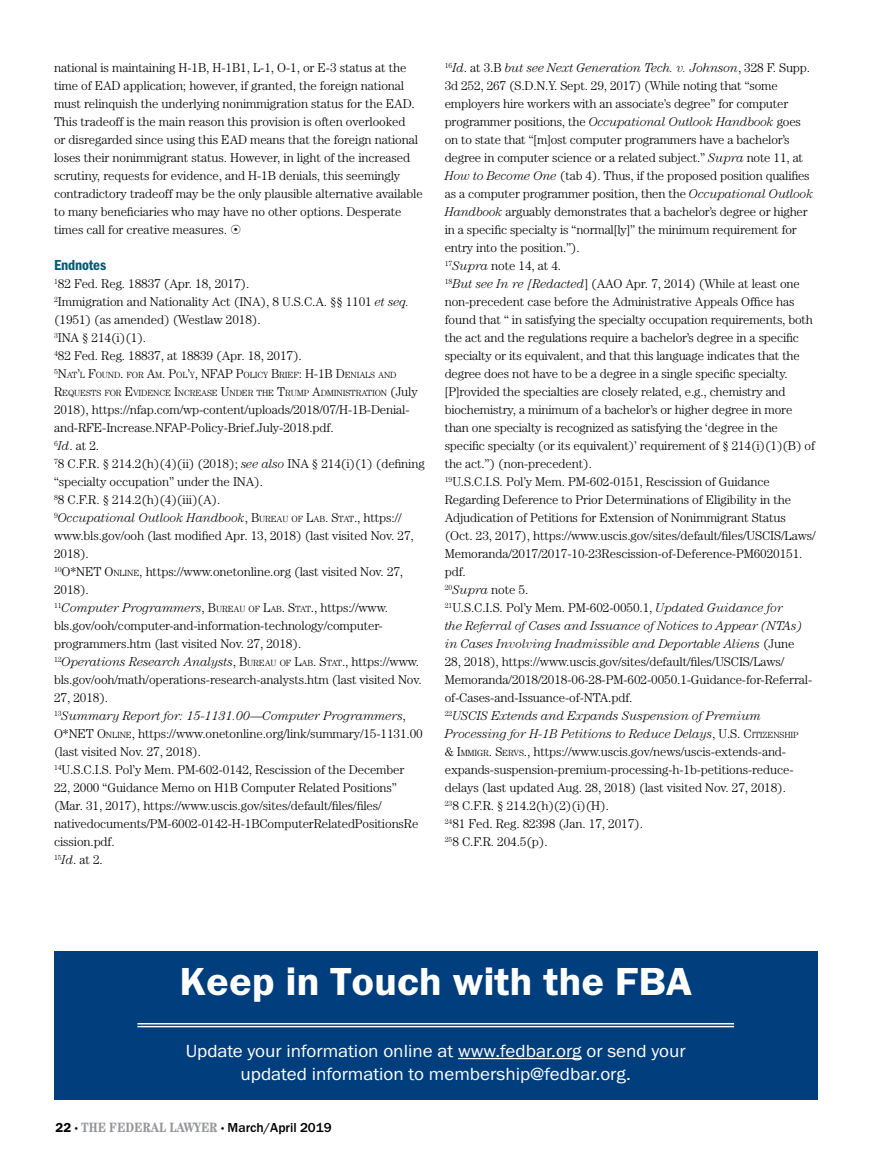
<style>
.page{position:relative;width:885px;height:1175px;background:#fff}
.page>*{position:absolute;margin:0;border:0;box-sizing:border-box;transform-origin:0 0}
.t1{font:40.5px "Franklin Gothic URW Dem";color:#fff;scale:1.05 1}
.t2{font:18.15px/23.1px "Franklin Gothic URW Boo";color:#fff;text-align:center;scale:1.05 1}
.t3{font:15px "Franklin Gothic URW Con Dem";letter-spacing:-.01em;color:#005978}
.t4{font:700 condensed 13.5px "Century Std";color:#939598}
.t5{font:300 12.75px/18px "Century Std";letter-spacing:-.01em;color:#000}
.t6{font:300 8.85px/18px "Century Std";letter-spacing:-.015em;color:#000}
.s1{font-style:italic}
.s2{font-size:12.75px}
.s3{font-style:inherit}
.s4{font-size:8.85px}
.s5{font-family:"Franklin Gothic URW Dem";font-weight:400;font-stretch:normal;color:#000}
.s6{font-weight:300;font-size:7.5px;color:#000}
.s7{font-family:"Franklin Gothic URW";font-weight:500;font-stretch:normal;color:#000}
</style>
<div class="page">
<div style="left:54px;top:951px;width:763px;height:148px;background:#003e7e"></div>
<hr style="left:458px;top:1058px;width:123px;height:1px;background:#fff">
<hr style="left:137px;top:1023px;width:596px;height:1px;background:#fff">
<hr style="left:137px;top:1025px;width:596px;height:2px;background:#fff">
<p class="t5" style="left:54px;top:58px;width:370px">national is maintaining H-1B, H-1B1, L-1, O-1, or E-3 status at the time of EAD application; however, if granted, the foreign national must relinquish the underlying nonimmigration status for the EAD.<br>This tradeoff is the main reason this provision is often overlooked<br>or disregarded since using this EAD means that the foreign national loses their nonimmigrant status. However, in light of the increased scrutiny, requests for evidence, and H-1B denials, this seemingly contradictory tradeoff may be the only plausible alternative available to many beneficiaries who may have no other options. Desperate times call for creative measures.</p>
<p class="t3" style="left:54px;top:255px;width:54px">Endnotes</p>
<p class="t5" style="left:54px;top:274px;width:357px"><sup>1</sup>82 Fed. Reg. 18837 (Apr. 18, 2017).<br><sup>2</sup>Immigration and Nationality Act (INA), 8 U.S.C.A. §§ 1101 <span class="s1">et seq. </span>(1951) (as amended) (Westlaw 2018).<br><sup>3</sup>INA § 214(i)(1).<br><sup>4</sup>82 Fed. Reg. 18837, at 18839 (Apr. 18, 2017).</p>
<p class="t6" style="left:54px;top:366px;width:365px"><sup>5</sup><span class="s2">N</span>AT<span class="s2">’</span>L <span class="s2">F</span>OUND<span class="s2">.</span> FOR <span class="s2">A</span>M<span class="s2">. P</span>OL<span class="s2">’</span>Y<span class="s2">, NFAP P</span>OLICY <span class="s2">B</span>RIEF<span class="s2">: H-1B D</span>ENIALS AND<br><span class="s2">R</span>EQUESTS FOR <span class="s2">E</span>VIDENCE <span class="s2">I</span>NCREASE <span class="s2">U</span>NDER THE <span class="s2">T</span>RUMP <span class="s2">A</span>DMINISTRATION <span class="s2">(July</span></p>
<p class="t5" style="left:54px;top:400px;width:372px">2018), https://nfap.com/wp-content/uploads/2018/07/H-1B-Denial&shy;and-RFE-Increase.NFAP-Policy-Brief.July-2018.pdf.<br><sup>6</sup><span class="s1">Id</span>. at 2.<br><sup>7</sup>8 C.F.R. § 214.2(h)(4)(ii) (2018); <span class="s1">see also</span> INA § 214(i)(1) (defining “specialty occupation” under the INA).<br><sup>8</sup>8 C.F.R. § 214.2(h)(4)(iii)(A).<br><sup>9</sup><span class="s1">Occupational Outlook Handbook</span>, <span class="s3">B</span><span class="s4">UREAU OF</span> <span class="s3">L</span><span class="s4">AB</span> <span class="s3">. S</span><span class="s4">TAT</span> <span class="s3">.,</span> https:// www.bls.gov/ooh (last modified Apr. 13, 2018) (last visited Nov. 27, 2018).<br><sup>10</sup><span class="s3">O*NE T O</span><span class="s4">NLINE</span>, https://www.onetonline.org (last visited Nov. 27, 2018).<br><sup>11</sup><span class="s1">Computer Programmers</span>, <span class="s3">B</span><span class="s4">UREAU OF</span> <span class="s3">L</span><span class="s4">AB</span> <span class="s3">. S</span><span class="s4">TAT</span> <span class="s3">.,</span> https://www. bls.gov/ooh/computer-and-information-technology/computer&shy;programmers.htm (last visited Nov. 27, 2018).<br><sup>12</sup><span class="s1">Operations Research Analysts</span>, <span class="s3">B</span><span class="s4">UREAU OF</span> <span class="s3">L</span><span class="s4">AB</span> <span class="s3">. S</span><span class="s4">TAT</span> <span class="s3">.,</span> https://www. bls.gov/ooh/math/operations-research-analysts.htm (last visited Nov.<br>27, 2018).<br><sup>13</sup><span class="s1">Summary Report for: 15-1131.00—Computer Programmers</span>, <span class="s3">O*NE T O</span><span class="s4">NLINE</span>, https://www.onetonline.org/link/summary/15-1131.00 (last visited Nov. 27, 2018).<br><sup>14</sup>U.S.C.I.S. Pol’y Mem. PM-602-0142, Rescission of the December<br>22, 2000 “Guidance Memo on H1B Computer Related Positions” (Mar. 31, 2017), https://www.uscis.gov/sites/default/files/files/ nativedocuments/PM-6002-0142-H-1BComputerRelatedPositionsRe cission.pdf.<br><sup>15</sup><span class="s1">Id</span>. at 2.</p>
<p class="t5" style="left:444px;top:58px;width:372px"><sup>16</sup><span class="s1">Id</span>. at 3.B <span class="s1">but see Next Generation Tech. v. Johnson</span>, 328 F. Supp.<br>3d 252, 267 (S.D.N.Y. Sept. 29, 2017) (While noting that “some employers hire workers with an associate’s degree” for computer programmer positions, the <span class="s1">Occupational Outlook Handbook</span> goes on to state that “[m]ost computer programmers have a bachelor’s degree in computer science or a related subject.” <span class="s1">Supra</span> note 11, at <span class="s1">How to Become One</span> (tab 4). Thus, if the proposed position qualifies as a computer programmer position, then the <span class="s1">Occupational Outlook Handbook</span> arguably demonstrates that a bachelor’s degree or higher in a specific specialty is “normal[ly]” the minimum requirement for entry into the position.”).<br><sup>17</sup><span class="s1">Supra</span> note 14, at 4.<br><sup>18</sup><span class="s1">But see In re [Redacted</span>] (AAO Apr. 7, 2014) (While at least one non-precedent case before the Administrative Appeals Office has found that “ in satisfying the specialty occupation requirements, both the act and the regulations require a bachelor’s degree in a specific specialty or its equivalent, and that this language indicates that the degree does not have to be a degree in a single specific specialty. [P]rovided the specialties are closely related, e.g., chemistry and biochemistry, a minimum of a bachelor’s or higher degree in more than one specialty is recognized as satisfying the ‘degree in the specific specialty (or its equivalent)’ requirement of § 214(i)(1)(B) of the act.”) (non-precedent).<br><sup>19</sup>U.S.C.I.S. Pol’y Mem. PM-602-0151, Rescission of Guidance Regarding Deference to Prior Determinations of Eligibility in the Adjudication of Petitions for Extension of Nonimmigrant Status (Oct. 23, 2017), https://www.uscis.gov/sites/default/files/USCIS/Laws/ Memoranda/2017/2017-10-23Rescission-of-Deference-PM6020151. pdf.<br><sup>20</sup><span class="s1">Supra</span> note 5.<br><sup>21</sup>U.S.C.I.S. Pol’y Mem. PM-602-0050.1, <span class="s1">Updated Guidance for<br>the Referral of Cases and Issuance of Notices to Appear (NTAs) in Cases Involving Inadmissible and Deportable Aliens</span> (June<br>28, 2018), https://www.uscis.gov/sites/default/files/USCIS/Laws/ Memoranda/2018/2018-06-28-PM-602-0050.1-Guidance-for-Referral&shy;of-Cases-and-Issuance-of-NTA.pdf.<br><sup>22</sup><span class="s1">USCIS Extends and Expands Suspension of Premium Processing for H-1B Petitions to Reduce Delays</span>, <span class="s3">U.S. C</span><span class="s4">ITIZENSHIP<br></span><span class="s3">&amp; I</span><span class="s4">MMIGR</span><span class="s3">. S</span><span class="s4">ERVS</span><span class="s3">.,</span> https://www.uscis.gov/news/uscis-extends-and&shy;expands-suspension-premium-processing-h-1b-petitions-reduce&shy;delays (last updated Aug. 28, 2018) (last visited Nov. 27, 2018).<br><sup>23</sup>8 C.F.R. § 214.2(h)(2)(i)(H).<br><sup>24</sup>81 Fed. Reg. 82398 (Jan. 17, 2017).<br><sup>25</sup>8 C.F.R. 204.5(p).</p>
<h1 class="t1" style="left:179px;top:956px;width:489px">Keep in Touch with the FBA</h1>
<h2 class="t2" style="left:186px;top:1038px;width:477px">Update your information online at www.fedbar.org or send your updated information to membership@fedbar.org.</h2>
<p class="t4" style="left:56px;top:1119px;width:277px"><span class="s5">22</span> <span class="s6">•</span> THE FEDERAL LAWYER <span class="s6">•</span> <span class="s7">March/April 2019</span></p>
</div>
